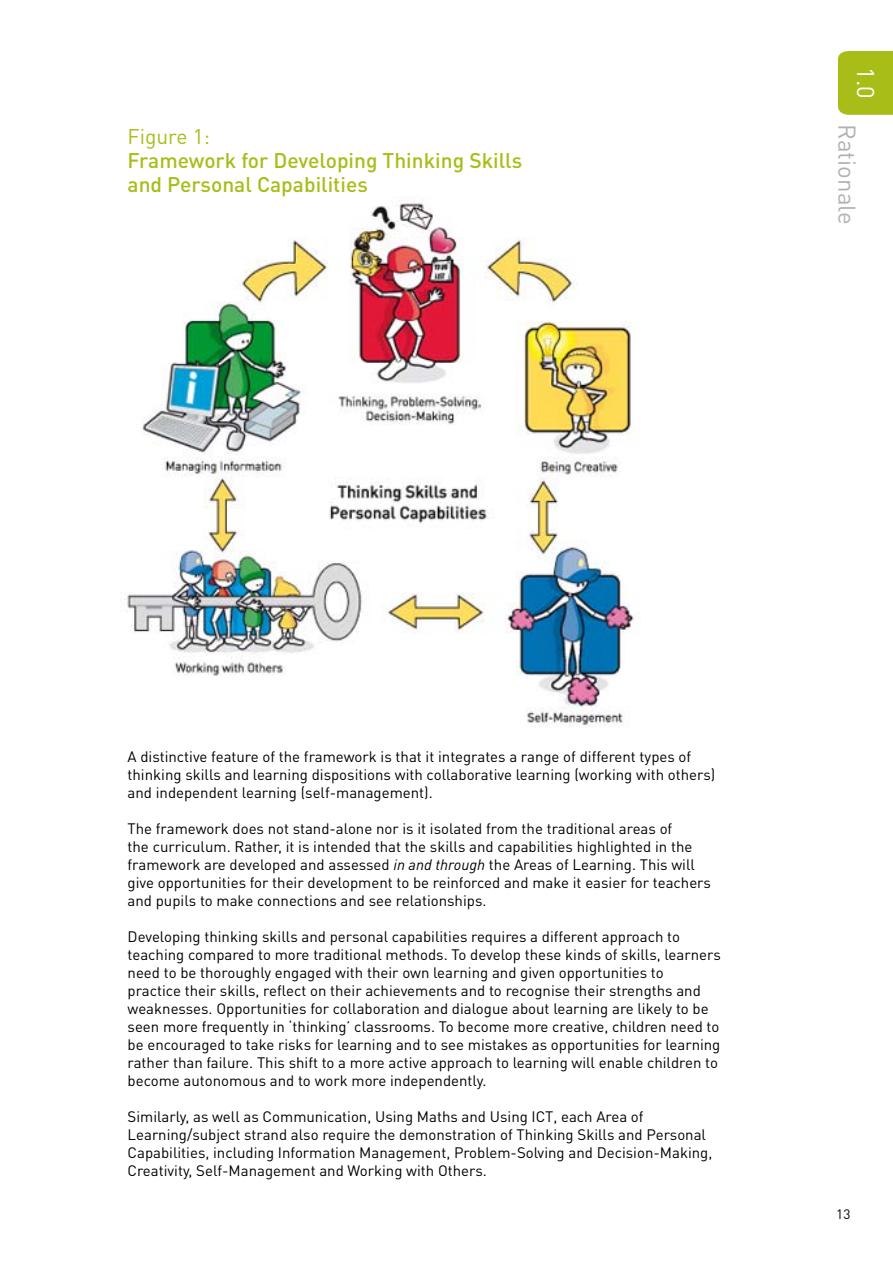
<style>
.page{position:relative;width:893px;height:1263px;background:#fff}
.page>*{position:absolute;margin:0;border:0;box-sizing:border-box;transform-origin:0 0}
.t1{font:24px "DIN Pro";color:#b1b2b4}
.t2{font:24px "DIN Pro";color:#fff}
.t3{font:500 21px/24px "DIN Pro";color:#a9bd19}
.t4{font:21px "DIN Pro";color:#a9bd19}
.t5{font:15px/18px "DIN Pro";color:#000}
.t6{font:13.5px "DIN Pro";color:#000}
.s1{font-style:italic}
</style>
<div class="page">
<div style="left:838px;top:51px;width:55px;height:64px;background:#a9bd19"></div>
<img style="left:125px;top:203px;width:513px;height:523px">
<h2 class="t4" style="left:128px;top:122px;width:84px">Figure 1:</h2>
<h2 class="t3" style="left:128px;top:147px;width:396px">Framework for Developing Thinking Skills and Personal Capabilities</h2>
<h1 class="t2" style="left:882px;top:67px;width:33px;rotate:90deg">1.0</h1>
<h1 class="t1" style="left:863px;top:124px;width:102px;rotate:90deg">Rationale</h1>
<p class="t5" style="left:128px;top:747px;width:589px">A distinctive feature of the framework is that it integrates a range of different types of thinking skills and learning dispositions with collaborative learning (working with others) and independent learning (self-management).</p>
<p class="t5" style="left:128px;top:819px;width:585px">The framework does not stand-alone nor is it isolated from the traditional areas of<br>the curriculum. Rather, it is intended that the skills and capabilities highlighted in the framework are developed and assessed <span class="s1">in and through</span> the Areas of Learning. This will give opportunities for their development to be reinforced and make it easier for teachers and pupils to make connections and see relationships.</p>
<p class="t5" style="left:128px;top:927px;width:595px">Developing thinking skills and personal capabilities requires a different approach to teaching compared to more traditional methods. To develop these kinds of skills, learners need to be thoroughly engaged with their own learning and given opportunities to practice their skills, reflect on their achievements and to recognise their strengths and weaknesses. Opportunities for collaboration and dialogue about learning are likely to be seen more frequently in ‘thinking’ classrooms. To become more creative, children need to be encouraged to take risks for learning and to see mistakes as opportunities for learning rather than failure. This shift to a more active approach to learning will enable children to become autonomous and to work more independently.</p>
<p class="t5" style="left:128px;top:1107px;width:586px">Similarly, as well as Communication, Using Maths and Using ICT, each Area of Learning/subject strand also require the demonstration of Thinking Skills and Personal Capabilities, including Information Management, Problem-Solving and Decision-Making, Creativity, Self-Management and Working with Others.</p>
<p class="t6" style="left:836px;top:1205px;width:16px">13</p>
</div>
